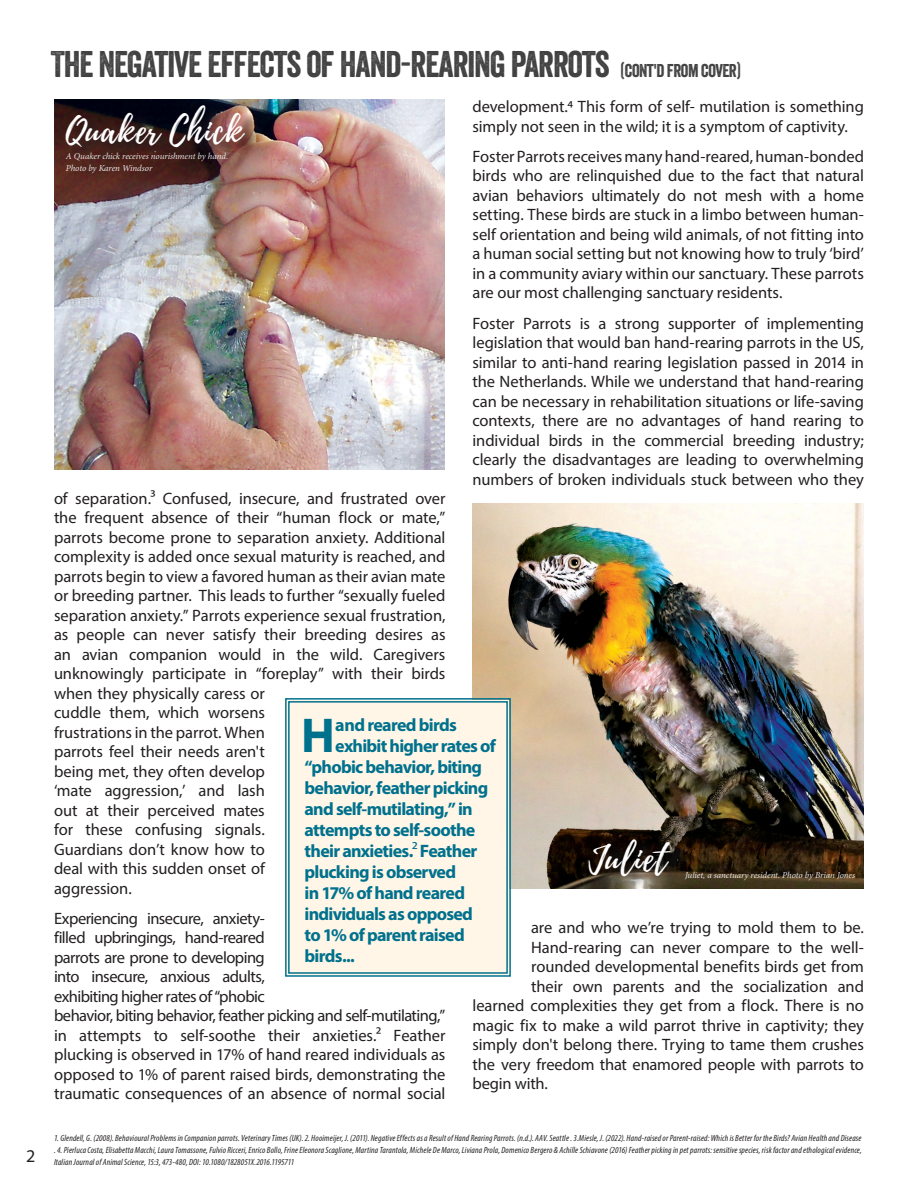
<style>
.page{position:relative;width:918px;height:1188px;background:#fff}
.page>*{position:absolute;margin:0;border:0;box-sizing:border-box;transform-origin:0 0}
.Body_Text_10_12{font:700 49.2px "Myriad Pro";color:#00718d}
.Headline_Smaller{font:36px "Veneer";letter-spacing:-.03em;color:#414142}
.Myriad_Body_Text{font:36px "Playlist Script";letter-spacing:.03em;color:#fff}
.Body_Text_10_12-2{font:700 18px "Myriad Pro";letter-spacing:-.04em;color:#00718d}
.t1{font:18px "Myriad Pro";color:#231f20}
.Body_Text_11_13{font:16.5px/19.5px "Myriad Pro";letter-spacing:-.005em;color:#231f20}
.Body_Text_11_13-2{font:16.5px/19.5px "Myriad Pro";letter-spacing:-.025em;color:#231f20}
.Footnote{font:italic condensed 9px/12px "Myriad Pro";color:#231f20;text-align:justify}
.Photo_Credit{font:italic 9px/12px "Minion Pro";letter-spacing:-.01em;color:#e7e8e8}
.s1{font-size:18px}
.s2{font-weight:400}
</style>
<div class="page">
<img style="left:54px;top:100px;width:391px;height:370px">
<img style="left:472px;top:503px;width:391px;height:385px">
<div style="left:285px;top:697px;width:227px;height:280px;background:#fff6e7"></div>
<div style="left:288px;top:701px;width:220px;height:273px;border:1px solid #00718d"></div>
<div style="left:593px;top:839px;width:96px;height:51px;background:#231f20;opacity:.8"></div>
<div style="left:70px;top:105px;width:194px;height:56px;background:#231f20;opacity:.8"></div>
<p class="t1" style="left:26px;top:1145px;width:11px">2</p>
<p class="Headline_Smaller" style="left:51px;top:42px;width:692px">THE NEGATIVE EFFECTS OF HAND-REARING PARROTS <span class="s1">(CONT'D FROM COVER)</span></p>
<p class="Body_Text_11_13" style="left:472px;top:97px;width:393px">development.4 This form of self- mutilation is something simply not seen in the wild; it is a symptom of captivity.</p>
<p class="Body_Text_11_13" style="left:472px;top:146px;width:393px;text-align:justify">Foster Parrots receives many hand-reared, human-bonded birds who are relinquished due to the fact that natural avian behaviors ultimately do not mesh with a home setting. These birds are stuck in a limbo between human&shy;self orientation and being wild animals, of not fitting into a human social setting but not knowing how to truly ‘bird’ in a community aviary within our sanctuary. These parrots are our most challenging sanctuary residents.</p>
<p class="Body_Text_11_13" style="left:472px;top:313px;width:393px;text-align:justify">Foster Parrots is a strong supporter of implementing legislation that would ban hand-rearing parrots in the US, similar to anti-hand rearing legislation passed in 2014 in the Netherlands. While we understand that hand-rearing can be necessary in rehabilitation situations or life-saving contexts, there are no advantages of hand rearing to individual birds in the commercial breeding industry; clearly the disadvantages are leading to overwhelming numbers of broken individuals stuck between who they</p>
<p class="Myriad_Body_Text" style="left:66px;top:106px;width:178px">Quaker Chick</p>
<p class="Photo_Credit" style="left:66px;top:150px;width:164px">A Quaker chick receives nourishment by hand.<br>Photo by Karen Windsor</p>
<p class="Body_Text_11_13" style="left:54px;top:488px;width:393px">of separation.3 Confused, insecure, and frustrated over the frequent absence of their “human flock or mate,” parrots become prone to separation anxiety. Additional complexity is added once sexual maturity is reached, and parrots begin to view a favored human as their avian mate or breeding partner. This leads to further “sexually fueled separation anxiety.” Parrots experience sexual frustration, as people can never satisfy their breeding desires as an avian companion would in the wild. Caregivers unknowingly participate in “foreplay” with their birds when they physically caress or<br>cuddle them, which worsens<br>frustrations in the parrot. When<br>parrots feel their needs aren't<br>being met, they often develop<br>‘mate aggression,’ and lash<br>out at their perceived mates<br>for these confusing signals.<br>Guardians don’t know how to<br>deal with this sudden onset of<br>aggression.</p>
<p class="Body_Text_11_13-2" style="left:54px;top:908px;width:393px">Experiencing insecure, anxiety-<br>filled upbringings, hand-reared<br>parrots are prone to developing<br>into insecure, anxious adults,<br>exhibiting higher rates of “phobic<br>behavior, biting behavior, feather picking and self-mutilating,” in attempts to self-soothe their anxieties.2 Feather plucking is observed in 17% of hand reared individuals as opposed to 1% of parent raised birds, demonstrating the traumatic consequences of an absence of normal social</p>
<p class="Body_Text_10_12" style="left:301px;top:703px;width:35px">H</p>
<p class="Body_Text_10_12-2" style="left:335px;top:713px;width:123px">and reared birds</p>
<p class="Body_Text_10_12-2" style="left:335px;top:734px;width:162px">exhibit higher rates of</p>
<p class="Body_Text_10_12-2" style="left:305px;top:755px;width:179px">“phobic behavior, biting</p>
<p class="Body_Text_10_12-2" style="left:305px;top:776px;width:185px">behavior, feather picking</p>
<p class="Body_Text_10_12-2" style="left:305px;top:797px;width:170px">and self-mutilating,” in</p>
<p class="Body_Text_10_12-2" style="left:305px;top:818px;width:172px">attempts to self-soothe</p>
<p class="Body_Text_10_12-2" style="left:305px;top:839px;width:174px">their anxieties.<span class="s2">2</span> Feather</p>
<p class="Body_Text_10_12-2" style="left:305px;top:860px;width:153px">plucking is observed</p>
<p class="Body_Text_10_12-2" style="left:305px;top:881px;width:162px">in 17% of hand reared</p>
<p class="Body_Text_10_12-2" style="left:305px;top:902px;width:170px">individuals as opposed</p>
<p class="Body_Text_10_12-2" style="left:305px;top:923px;width:162px">to 1% of parent raised</p>
<p class="Body_Text_10_12-2" style="left:305px;top:944px;width:52px">birds...</p>
<p class="Myriad_Body_Text" style="left:589px;top:833px;width:80px">Juliet</p>
<p class="Photo_Credit" style="left:685px;top:869px;width:172px">Juliet, a sanctuary resident. Photo by Brian Jones</p>
<p class="Body_Text_11_13" style="left:531px;top:918px;width:334px">are and who we’re trying to mold them to be.</p>
<p class="Body_Text_11_13" style="left:531px;top:937px;width:334px">Hand-rearing can never compare to the well-</p>
<p class="Body_Text_11_13" style="left:531px;top:957px;width:334px">rounded developmental benefits birds get from</p>
<p class="Body_Text_11_13" style="left:531px;top:976px;width:334px">their own parents and the socialization and</p>
<p class="Body_Text_11_13" style="left:472px;top:996px;width:393px">learned complexities they get from a flock. There is no</p>
<p class="Body_Text_11_13" style="left:472px;top:1015px;width:393px">magic fix to make a wild parrot thrive in captivity; they</p>
<p class="Body_Text_11_13" style="left:472px;top:1035px;width:393px">simply don't belong there. Trying to tame them crushes</p>
<p class="Body_Text_11_13" style="left:472px;top:1054px;width:393px">the very freedom that enamored people with parrots to</p>
<p class="Body_Text_11_13" style="left:472px;top:1074px;width:77px">begin with.</p>
<p class="Footnote" style="left:54px;top:1131px;width:809px">1. Glendell, G. (2008). Behavioural Problems in Companion parrots. Veterinary Times (UK). 2. Hooimeijer, J. (2011). Negative Effects as a Result of Hand Rearing Parrots. (n.d.). AAV. Seattle . 3.Miesle, J. (2022). Hand-raised or Parent-raised: Which is Better for the Birds? Avian Health and Disease . 4. Pierluca Costa, Elisabetta Macchi, Laura Tomassone, Fulvio Ricceri, Enrico Bollo, Frine Eleonora Scaglione, Martina Tarantola, Michele De Marco, Liviana Prola, Domenico Bergero &amp; Achille Schiavone (2016) Feather picking in pet parrots: sensitive species, risk factor and ethological evidence, Italian Journal of Animal Science, 15:3, 473-480, DOI: 10.1080/1828051X.2016.1195711</p>
</div>
